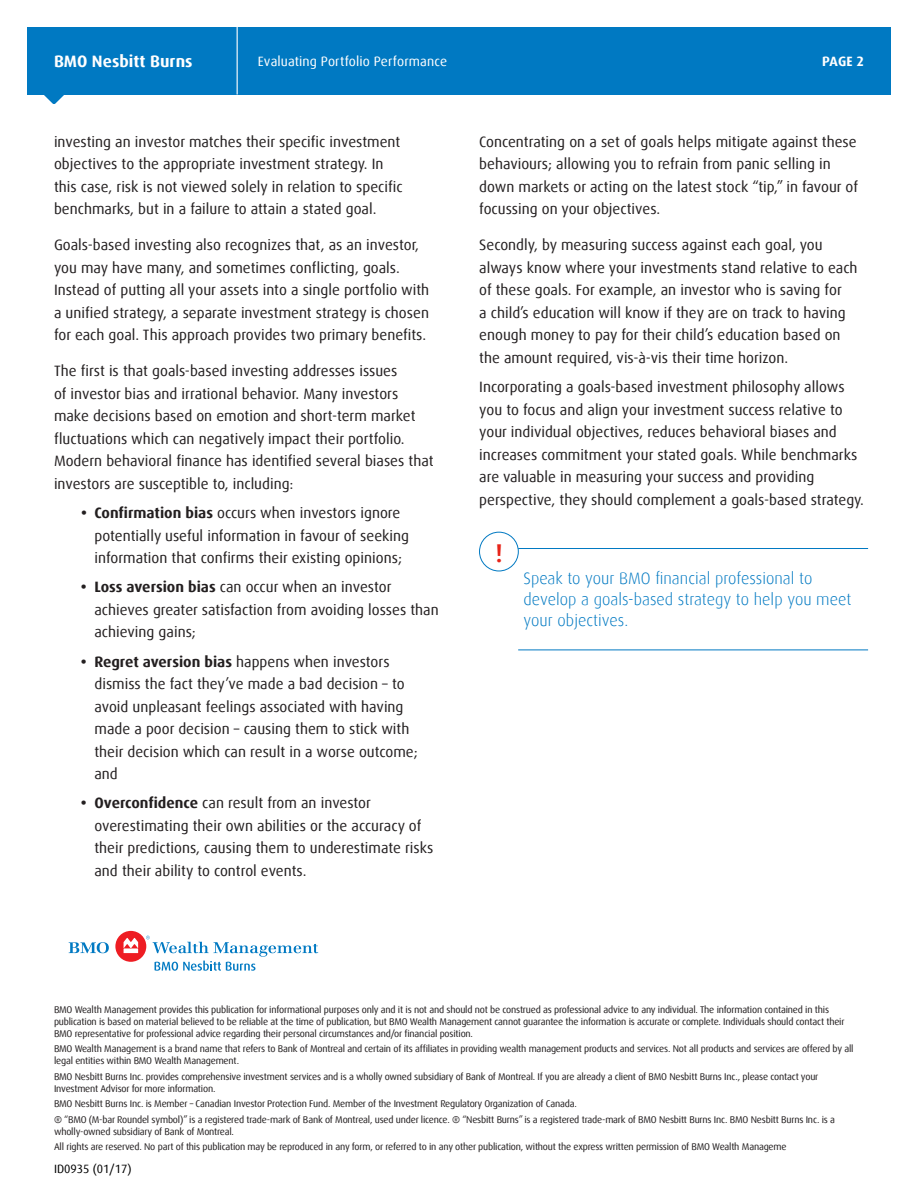
<style>
.page{position:relative;width:918px;height:1188px;background:#fff}
.page>*{position:absolute;margin:0;border:0;box-sizing:border-box;transform-origin:0 0}
.t1{font:500 25.65px "Dax Offc Pro";color:#e72419}
.t2{font:300 16.5px/21px "Dax";color:#0079c2}
.t3{font:700 16.5px "Dax Offc Pro";letter-spacing:.005em;color:#fff}
.t4{font:15px/22.5px "Dax Offc Pro";color:#231f20}
.t5{font:13.5px "Dax Offc Pro";letter-spacing:.01em;color:#fff}
.t6{font:700 13.5px "Dax Offc Pro";color:#fff}
.t7{font:12px "Dax Offc Pro";color:#000}
.t8{font:9.75px/12px "Dax Offc Pro";letter-spacing:-.02em;color:#231f20}
.s1{font-weight:700}
</style>
<div class="page">
<div style="left:27px;top:27px;width:864px;height:67px;background:#0079c2"></div>
<svg style="left:43px;top:94px;width:22px;height:10px"></svg>
<hr style="left:237px;top:27px;width:1px;height:67px;background:#fff">
<hr style="left:518px;top:548px;width:350px;height:1px;background:#0079c2">
<hr style="left:518px;top:650px;width:350px;height:1px;background:#0079c2">
<svg style="left:69px;top:942px;width:40px;height:11px"></svg>
<div style="left:115px;top:931px;width:31px;height:31px;background:#ee1d23;border-radius:50%"></div>
<svg style="left:124px;top:938px;width:14px;height:15px"></svg>
<svg style="left:146px;top:936px;width:172px;height:35px"></svg>
<div style="left:479px;top:532px;width:40px;height:39px;border:1px solid #0079c2;border-radius:50%"></div>
<p class="t3" style="left:54px;top:51px;width:140px">BMO Nesbitt Burns</p>
<p class="t5" style="left:258px;top:53px;width:191px">Evaluating Portfolio Performance</p>
<p class="t6" style="left:822px;top:53px;width:43px">PAGE 2</p>
<p class="t4" style="left:54px;top:130px;width:350px">investing an investor matches their specific investment objectives to the appropriate investment strategy. In this case, risk is not viewed solely in relation to specific benchmarks, but in a failure to attain a stated goal.</p>
<p class="t4" style="left:54px;top:234px;width:377px">Goals-based investing also recognizes that, as an investor, you may have many, and sometimes conflicting, goals.<br>Instead of putting all your assets into a single portfolio with a unified strategy, a separate investment strategy is chosen for each goal. This approach provides two primary benefits.</p>
<p class="t4" style="left:54px;top:360px;width:381px">The first is that goals-based investing addresses issues<br>of investor bias and irrational behavior. Many investors make decisions based on emotion and short-term market fluctuations which can negatively impact their portfolio.<br>Modern behavioral finance has identified several biases that investors are susceptible to, including:</p>
<p class="t4" style="left:94px;top:502px;width:316px;text-indent:-13px"><span class="s1">• Confirmation bias</span> occurs when investors ignore potentially useful information in favour of seeking information that confirms their existing opinions;</p>
<p class="t4" style="left:94px;top:576px;width:346px;text-indent:-14px"><span class="s1">• Loss aversion bias</span> can occur when an investor achieves greater satisfaction from avoiding losses than achieving gains;</p>
<p class="t4" style="left:94px;top:650px;width:325px;text-indent:-14px"><span class="s1">• Regret aversion bias</span> happens when investors dismiss the fact they’ve made a bad decision – to avoid unpleasant feelings associated with having made a poor decision – causing them to stick with their decision which can result in a worse outcome; and</p>
<p class="t4" style="left:94px;top:792px;width:340px;text-indent:-14px"><span class="s1">• Overconfidence</span> can result from an investor overestimating their own abilities or the accuracy of their predictions, causing them to underestimate risks and their ability to control events.</p>
<p class="t4" style="left:479px;top:130px;width:380px">Concentrating on a set of goals helps mitigate against these behaviours; allowing you to refrain from panic selling in down markets or acting on the latest stock “tip,” in favour of focussing on your objectives.</p>
<p class="t4" style="left:479px;top:234px;width:380px">Secondly, by measuring success against each goal, you always know where your investments stand relative to each of these goals. For example, an investor who is saving for<br>a child’s education will know if they are on track to having enough money to pay for their child’s education based on the amount required, vis-à-vis their time horizon.</p>
<p class="t4" style="left:479px;top:376px;width:386px">Incorporating a goals-based investment philosophy allows you to focus and align your investment success relative to your individual objectives, reduces behavioral biases and increases commitment your stated goals. While benchmarks are valuable in measuring your success and providing perspective, they should complement a goals-based strategy.</p>
<h1 class="t1" style="left:495px;top:536px;width:9px">!</h1>
<p class="t2" style="left:524px;top:568px;width:329px">Speak to your BMO financial professional to develop a goals-based strategy to help you meet your objectives.</p>
<p class="t8" style="left:54px;top:1003px;width:792px">BMO Wealth Management provides this publication for informational purposes only and it is not and should not be construed as professional advice to any individual. The information contained in this publication is based on material believed to be reliable at the time of publication, but BMO Wealth Management cannot guarantee the information is accurate or complete. Individuals should contact their<br>BMO representative for professional advice regarding their personal circumstances and/or financial position.</p>
<p class="t8" style="left:54px;top:1043px;width:801px">BMO Wealth Management is a brand name that refers to Bank of Montreal and certain of its affiliates in providing wealth management products and services. Not all products and services are offered by all legal entities within BMO Wealth Management.</p>
<p class="t8" style="left:54px;top:1070px;width:766px">BMO Nesbitt Burns Inc. provides comprehensive investment services and is a wholly owned subsidiary of Bank of Montreal. If you are already a client of BMO Nesbitt Burns Inc., please contact your<br>Investment Advisor for more information.</p>
<p class="t8" style="left:54px;top:1096px;width:783px;line-height:15.5px">BMO Nesbitt Burns Inc. is Member – Canadian Investor Protection Fund. Member of the Investment Regulatory Organization of Canada.<br>® “BMO (M-bar Roundel symbol)” is a registered trade-mark of Bank of Montreal, used under licence. ® “Nesbitt Burns” is a registered trade-mark of BMO Nesbitt Burns Inc. BMO Nesbitt Burns Inc. is a</p>
<p class="t8" style="left:54px;top:1124px;width:734px;line-height:15.5px">wholly-owned subsidiary of Bank of Montreal.<br>All rights are reserved. No part of this publication may be reproduced in any form, or referred to in any other publication, without the express written permission of BMO Wealth Manageme</p>
<p class="t7" style="left:54px;top:1161px;width:79px">ID0935 (01/17)</p>
</div>
